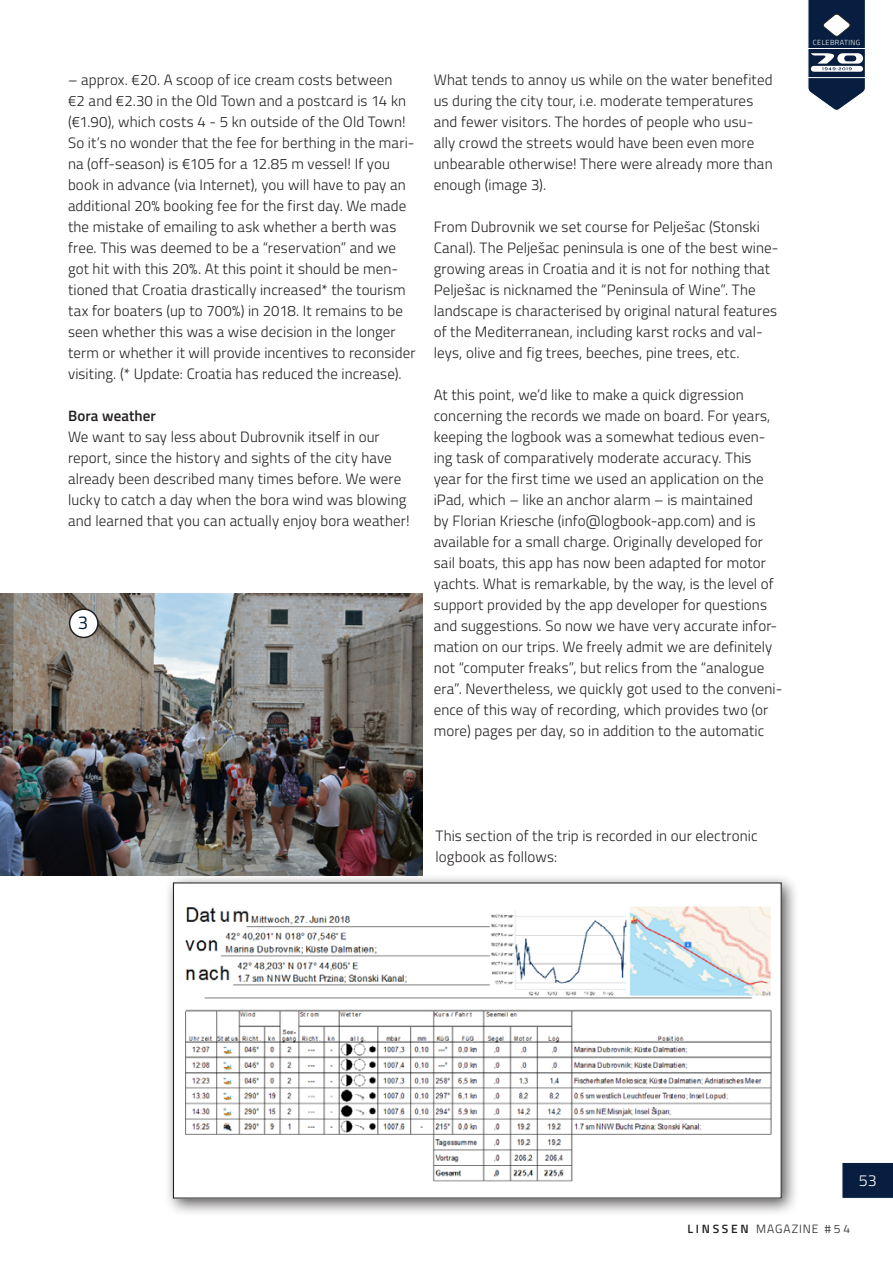
<style>
.page{position:relative;width:893px;height:1263px;background:#fff}
.page>*{position:absolute;margin:0;border:0;box-sizing:border-box;transform-origin:0 0}
.SP_plattetekst{font:18.6px "Titillium Web";color:#071e40}
.t1{font:300 16.05px "Titillium Web";color:#fff}
.SP_plattetekst-2{font:300 15px/21px "Titillium Web";letter-spacing:.005em;color:#231f20}
.SP_plattetekst-3{font:600 15px "Titillium Web";letter-spacing:.005em;color:#231f20}
.t2{font:300 12px "Titillium Web";letter-spacing:.08em;color:#231f20}
.t3{font:300 7.35px "Titillium Web";letter-spacing:.05em;color:#fff}
.s1{font-weight:600}
</style>
<div class="page">
<div style="left:163px;top:873px;width:637px;height:344px;background:#231f20;opacity:.75"></div>
<img style="left:175px;top:884px;width:605px;height:312px">
<img style="left:0;top:593px;width:422px;height:282px">
<div style="left:70px;top:609px;width:28px;height:28px;background:#fff;border-radius:50%"></div>
<div style="left:69px;top:608px;width:30px;height:30px;border:2px solid #231f20;border-radius:50%"></div>
<div style="left:842px;top:1163px;width:51px;height:35px;background:#071e40"></div>
<svg style="left:808px;top:0;width:57px;height:111px"></svg>
<p class="SP_plattetekst-2" style="left:68px;top:68px;width:349px">– approx. €20. A scoop of ice cream costs between<br>€2 and €2.30 in the Old Town and a postcard is 14 kn (€1.90), which costs 4 - 5 kn outside of the Old Town!<br>So it’s no wonder that the fee for berthing in the mari&shy;na (off-season) is €105 for a 12.85 m vessel! If you book in advance (via Internet), you will have to pay an additional 20% booking fee for the first day. We made the mistake of emailing to ask whether a berth was free. This was deemed to be a “reservation” and we got hit with this 20%. At this point it should be men&shy;tioned that Croatia drastically increased* the tourism tax for boaters (up to 700%) in 2018. It remains to be seen whether this was a wise decision in the longer term or whether it will provide incentives to reconsider visiting. (* Update: Croatia has reduced the increase).</p>
<p class="SP_plattetekst-3" style="left:68px;top:404px;width:89px">Bora weather</p>
<p class="SP_plattetekst-2" style="left:68px;top:425px;width:343px">We want to say less about Dubrovnik itself in our report, since the history and sights of the city have already been described many times before. We were lucky to catch a day when the bora wind was blowing and learned that you can actually enjoy bora weather!</p>
<p class="SP_plattetekst" style="left:78px;top:609px;width:12px">3</p>
<p class="SP_plattetekst-2" style="left:434px;top:68px;width:340px">What tends to annoy us while on the water benefited us during the city tour, i.e. moderate temperatures and fewer visitors. The hordes of people who usu&shy;ally crowd the streets would have been even more unbearable otherwise! There were already more than enough (image 3).</p>
<p class="SP_plattetekst-2" style="left:434px;top:215px;width:346px">From Dubrovnik we set course for Pelješac (Stonski Canal). The Pelješac peninsula is one of the best wine&shy;growing areas in Croatia and it is not for nothing that Pelješac is nicknamed the “Peninsula of Wine”. The landscape is characterised by original natural features of the Mediterranean, including karst rocks and val&shy;leys, olive and fig trees, beeches, pine trees, etc.</p>
<p class="SP_plattetekst-2" style="left:434px;top:383px;width:350px">At this point, we’d like to make a quick digression concerning the records we made on board. For years, keeping the logbook was a somewhat tedious even&shy;ing task of comparatively moderate accuracy. This year for the first time we used an application on the iPad, which – like an anchor alarm – is maintained<br>by Florian Kriesche (info@logbook-app.com) and is available for a small charge. Originally developed for sail boats, this app has now been adapted for motor yachts. What is remarkable, by the way, is the level of support provided by the app developer for questions and suggestions. So now we have very accurate infor&shy;mation on our trips. We freely admit we are definitely not “computer freaks”, but relics from the “analogue era”. Nevertheless, we quickly got used to the conveni&shy;ence of this way of recording, which provides two (or more) pages per day, so in addition to the automatic</p>
<p class="t3" style="left:813px;top:37px;width:49px">CELEBRATING</p>
<p class="SP_plattetekst-2" style="left:435px;top:824px;width:324px">This section of the trip is recorded in our electronic logbook as follows:</p>
<p class="t1" style="left:859px;top:1169px;width:19px">53</p>
<p class="t2" style="left:687px;top:1220px;width:164px"><span class="s1">LINSSEN</span> MAGAZINE #54</p>
</div>
